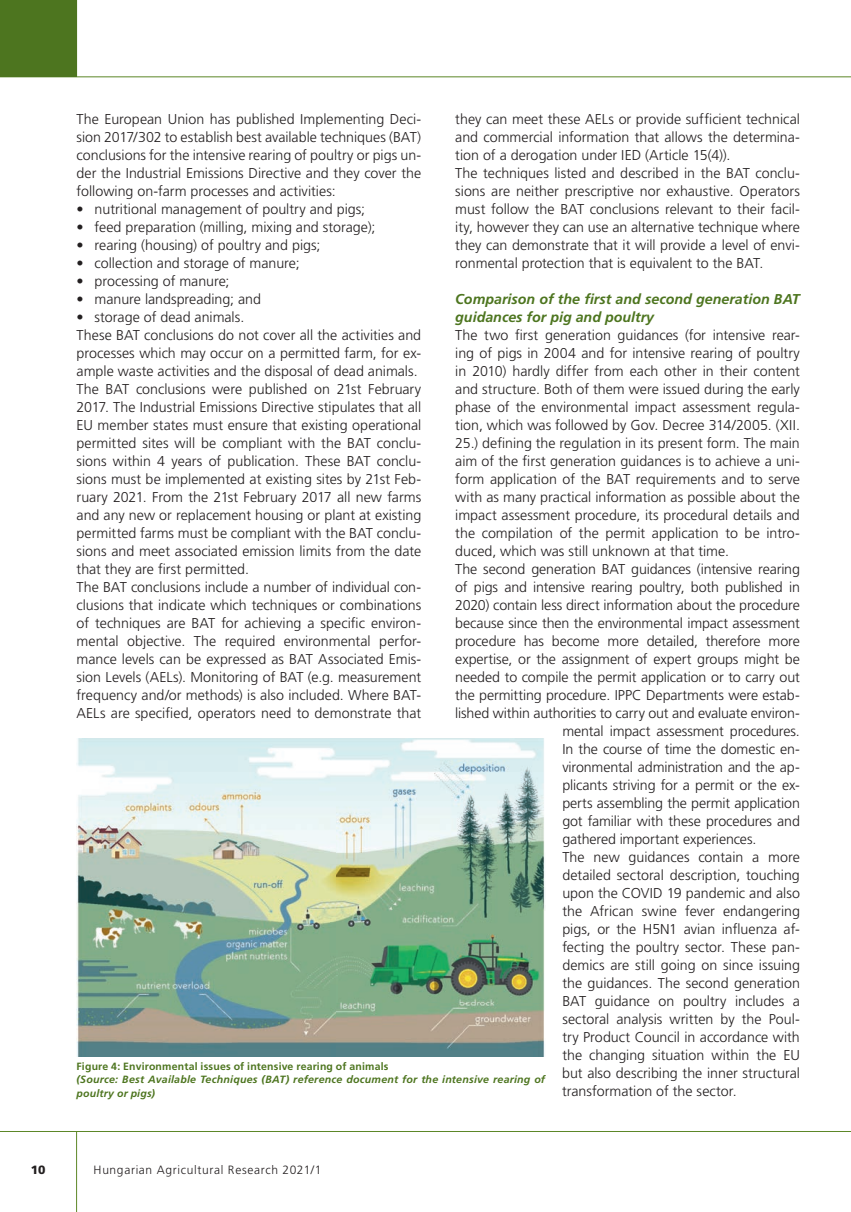
<style>
.page{position:relative;width:851px;height:1212px;background:#fff}
.page>*{position:absolute;margin:0;border:0;box-sizing:border-box;transform-origin:0 0}
.t1{font:300 14.25px/18px "Frutiger QS";color:#231f20}
.t2{font:italic 700 14.25px/18px "Frutiger QS";color:#4d751f}
.t3{font:300 12px "Frutiger QS";letter-spacing:.055em;color:#231f20}
.t4{font:900 12px "Frutiger QS";color:#231f20}
.t5{font:italic 700 10.5px/13.5px "Frutiger QS";letter-spacing:.02em;color:#4d751f}
.t6{font:700 10.5px "Frutiger QS";letter-spacing:.015em;color:#4d751f}
</style>
<div class="page">
<hr style="left:0;top:76px;width:850px;height:1px;background:#5c8727">
<hr style="left:0;top:1131px;width:850px;height:1px;background:#5c8727">
<hr style="left:76px;top:1131px;width:1px;height:81px;background:#5c8727">
<div style="left:0;top:0;width:77px;height:77px;background:#4d751f"></div>
<img style="left:77px;top:738px;width:468px;height:318px">
<p class="t1" style="left:455px;top:110px;width:346px">they can meet these AELs or provide sufficient technical and commercial information that allows the determina&shy;tion of a derogation under IED (Article 15(4)).<br>The techniques listed and described in the BAT conclu&shy;sions are neither prescriptive nor exhaustive. Operators must follow the BAT conclusions relevant to their facil&shy;ity, however they can use an alternative technique where they can demonstrate that it will provide a level of envi&shy;ronmental protection that is equivalent to the BAT.</p>
<p class="t2" style="left:455px;top:290px;width:346px">Comparison of the first and second generation BAT guidances for pig and poultry</p>
<p class="t1" style="left:455px;top:326px;width:346px">The two first generation guidances (for intensive rear-</p>
<p class="t1" style="left:455px;top:344px;width:346px">ing of pigs in 2004 and for intensive rearing of poultry</p>
<p class="t1" style="left:455px;top:362px;width:346px">in 2010) hardly differ from each other in their content</p>
<p class="t1" style="left:455px;top:380px;width:346px">and structure. Both of them were issued during the early</p>
<p class="t1" style="left:455px;top:398px;width:346px">phase of the environmental impact assessment regula-</p>
<p class="t1" style="left:455px;top:416px;width:346px">tion, which was followed by Gov. Decree 314/2005. (XII.</p>
<p class="t1" style="left:455px;top:434px;width:346px">25.) defining the regulation in its present form. The main</p>
<p class="t1" style="left:455px;top:452px;width:346px">aim of the first generation guidances is to achieve a uni-</p>
<p class="t1" style="left:455px;top:470px;width:346px">form application of the BAT requirements and to serve</p>
<p class="t1" style="left:455px;top:488px;width:346px">with as many practical information as possible about the</p>
<p class="t1" style="left:455px;top:506px;width:346px">impact assessment procedure, its procedural details and</p>
<p class="t1" style="left:455px;top:524px;width:346px">the compilation of the permit application to be intro-</p>
<p class="t1" style="left:455px;top:542px;width:275px">duced, which was still unknown at that time.</p>
<p class="t1" style="left:455px;top:560px;width:346px">The second generation BAT guidances (intensive rearing</p>
<p class="t1" style="left:455px;top:578px;width:346px">of pigs and intensive rearing poultry, both published in</p>
<p class="t1" style="left:455px;top:596px;width:346px">2020) contain less direct information about the procedure</p>
<p class="t1" style="left:455px;top:614px;width:346px">because since then the environmental impact assessment</p>
<p class="t1" style="left:455px;top:632px;width:346px">procedure has become more detailed, therefore more</p>
<p class="t1" style="left:455px;top:650px;width:346px">expertise, or the assignment of expert groups might be</p>
<p class="t1" style="left:455px;top:668px;width:346px">needed to compile the permit application or to carry out</p>
<p class="t1" style="left:455px;top:686px;width:346px">the permitting procedure. IPPC Departments were estab-</p>
<p class="t1" style="left:455px;top:704px;width:346px">lished within authorities to carry out and evaluate environ-</p>
<p class="t1" style="left:562px;top:722px;width:239px">mental impact assessment procedures.</p>
<p class="t1" style="left:562px;top:740px;width:239px">In the course of time the domestic en-</p>
<p class="t1" style="left:562px;top:758px;width:239px">vironmental administration and the ap-</p>
<p class="t1" style="left:562px;top:776px;width:239px">plicants striving for a permit or the ex-</p>
<p class="t1" style="left:562px;top:794px;width:239px">perts assembling the permit application</p>
<p class="t1" style="left:562px;top:812px;width:239px">got familiar with these procedures and</p>
<p class="t1" style="left:562px;top:830px;width:195px">gathered important experiences.</p>
<p class="t1" style="left:562px;top:848px;width:239px">The new guidances contain a more</p>
<p class="t1" style="left:562px;top:866px;width:239px">detailed sectoral description, touching</p>
<p class="t1" style="left:562px;top:884px;width:239px">upon the COVID 19 pandemic and also</p>
<p class="t1" style="left:562px;top:902px;width:239px">the African swine fever endangering</p>
<p class="t1" style="left:562px;top:920px;width:239px">pigs, or the H5N1 avian influenza af-</p>
<p class="t1" style="left:562px;top:938px;width:239px">fecting the poultry sector. These pan-</p>
<p class="t1" style="left:562px;top:956px;width:239px">demics are still going on since issuing</p>
<p class="t1" style="left:562px;top:974px;width:239px">the guidances. The second generation</p>
<p class="t1" style="left:562px;top:992px;width:239px">BAT guidance on poultry includes a</p>
<p class="t1" style="left:562px;top:1010px;width:239px">sectoral analysis written by the Poul-</p>
<p class="t1" style="left:562px;top:1028px;width:239px">try Product Council in accordance with</p>
<p class="t1" style="left:562px;top:1046px;width:239px">the changing situation within the EU</p>
<p class="t1" style="left:562px;top:1064px;width:239px">but also describing the inner structural</p>
<p class="t1" style="left:562px;top:1082px;width:176px">transformation of the sector.</p>
<p class="t1" style="left:77px;top:110px;width:346px;text-align:justify">The European Union has published Implementing Deci&shy;sion 2017/302 to establish best available techniques (BAT) conclusions for the intensive rearing of poultry or pigs un&shy;der the Industrial Emissions Directive and they cover the following on-farm processes and activities:</p>
<p class="t1" style="left:77px;top:200px;width:290px">• nutritional management of poultry and pigs;</p>
<p class="t1" style="left:77px;top:218px;width:300px">• feed preparation (milling, mixing and storage);</p>
<p class="t1" style="left:77px;top:236px;width:245px">• rearing (housing) of poultry and pigs;</p>
<p class="t1" style="left:77px;top:254px;width:224px">• collection and storage of manure;</p>
<p class="t1" style="left:77px;top:272px;width:154px">• processing of manure;</p>
<p class="t1" style="left:77px;top:290px;width:186px">• manure landspreading; and</p>
<p class="t1" style="left:77px;top:308px;width:346px">• storage of dead animals.<br>These BAT conclusions do not cover all the activities and processes which may occur on a permitted farm, for ex&shy;ample waste activities and the disposal of dead animals.<br>The BAT conclusions were published on 21st February 2017. The Industrial Emissions Directive stipulates that all EU member states must ensure that existing operational permitted sites will be compliant with the BAT conclu&shy;sions within 4 years of publication. These BAT conclu&shy;sions must be implemented at existing sites by 21st Feb&shy;ruary 2021. From the 21st February 2017 all new farms and any new or replacement housing or plant at existing permitted farms must be compliant with the BAT conclu&shy;sions and meet associated emission limits from the date that they are first permitted.<br>The BAT conclusions include a number of individual con&shy;clusions that indicate which techniques or combinations of techniques are BAT for achieving a specific environ&shy;mental objective. The required environmental perfor&shy;mance levels can be expressed as BAT Associated Emis&shy;sion Levels (AELs). Monitoring of BAT (e.g. measurement frequency and/or methods) is also included. Where BAT-AELs are specified, operators need to demonstrate that</p>
<p class="t6" style="left:77px;top:1060px;width:313px">Figure 4: Environmental issues of intensive rearing of animals</p>
<p class="t5" style="left:77px;top:1072px;width:470px">(Source: Best Available Techniques (BAT) reference document for the intensive rearing of poultry or pigs)</p>
<p class="t4" style="left:31px;top:1163px;width:16px">10</p>
<p class="t3" style="left:94px;top:1163px;width:229px">Hungarian Agricultural Research 2021/1</p>
</div>
